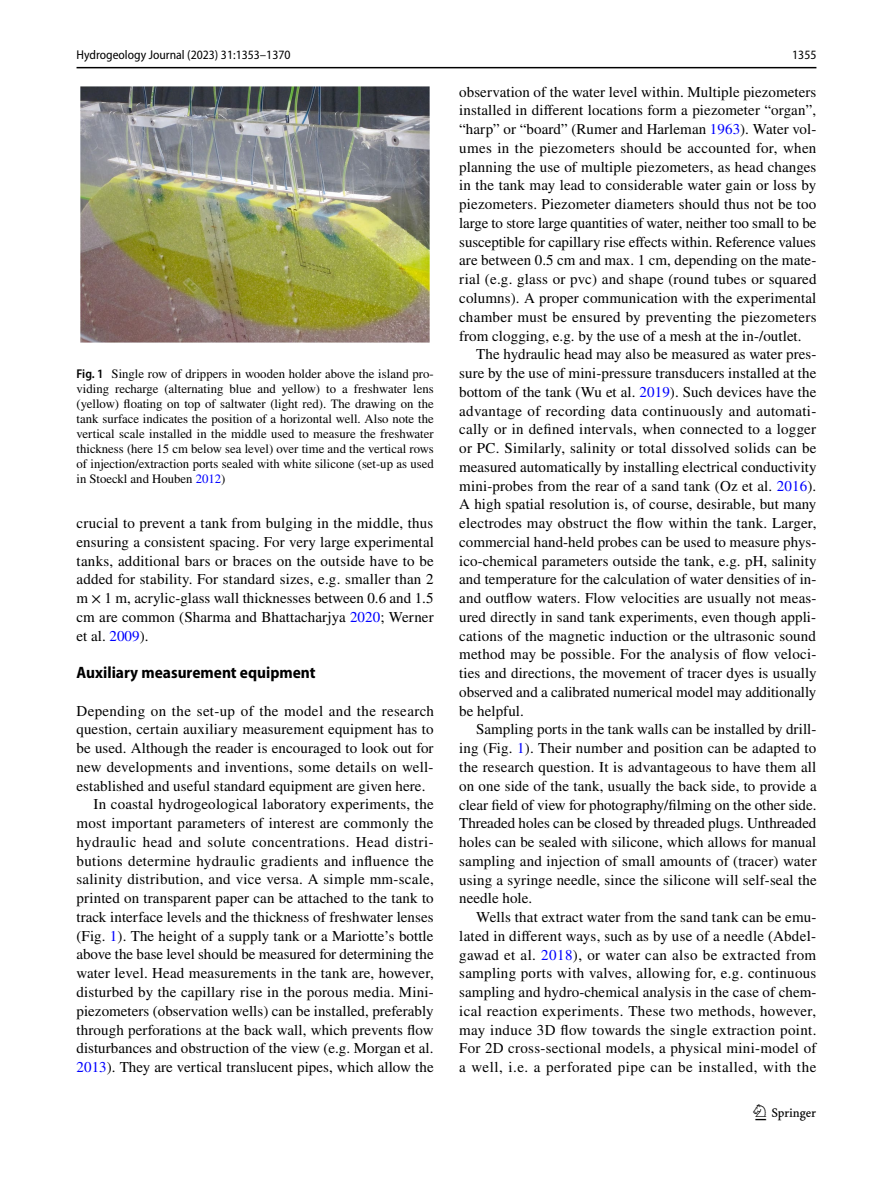
<style>
.page{position:relative;width:893px;height:1187px;background:#fff}
.page>*{position:absolute;margin:0;border:0;box-sizing:border-box;transform-origin:0 0}
.t1{font:22.5px "Springnew Regular 3";color:#000}
.t2{font:700 semi-condensed 16.5px "Myriad Pro";color:#000}
.t3{font:15px/18.8px "STIX";letter-spacing:.005em;color:#000;text-align:justify}
.t4{font:15px "STIX";letter-spacing:.025em;color:#000}
.t5{font:15px "STIX";letter-spacing:.03em;color:#000}
.t6{font:15px "STIX";letter-spacing:.035em;color:#000}
.t7{font:12.75px/15px "STIX";color:#000;text-align:justify}
.t8{font:semi-condensed 12.75px "Myriad Pro";color:#000}
.s1{font-family:"Myriad Pro";font-weight:600;font-stretch:semi-condensed}
.s2{color:#00f}
</style>
<div class="page">
<hr style="left:77px;top:67px;width:739px;height:1px;background:#000">
<img style="left:81px;top:87px;width:348px;height:256px">
<p class="t8" style="left:77px;top:48px;width:215px">Hydrogeology Journal (2023) 31:1353–1370</p>
<p class="t8" style="left:792px;top:48px;width:26px">1355</p>
<p class="t7" style="left:77px;top:367px;width:359px"><span class="s1">Fig. 1</span> Single row of drippers in wooden holder above the island pro&shy;viding recharge (alternating blue and yellow) to a freshwater lens (yellow) floating on top of saltwater (light red). The drawing on the tank surface indicates the position of a horizontal well. Also note the vertical scale installed in the middle used to measure the freshwater thickness (here 15 cm below sea level) over time and the vertical rows of injection/extraction ports sealed with white silicone (set-up as used in Stoeckl and Houben <span class="s2">2012</span>)</p>
<p class="t3" style="left:77px;top:514px;width:359px">crucial to prevent a tank from bulging in the middle, thus ensuring a consistent spacing. For very large experimental tanks, additional bars or braces on the outside have to be added for stability. For standard sizes, e.g. smaller than 2 m × 1 m, acrylic-glass wall thicknesses between 0.6 and 1.5 cm are common (Sharma and Bhattacharjya <span class="s2">2020</span>; Werner et al. <span class="s2">2009</span>).</p>
<p class="t2" style="left:77px;top:663px;width:241px">Auxiliary measurement equipment</p>
<p class="t4" style="left:77px;top:700px;width:359px">Depending on the set-up of the model and the research</p>
<p class="t3" style="left:77px;top:721px;width:358px">question, certain auxiliary measurement equipment has to</p>
<p class="t3" style="left:77px;top:739px;width:359px">be used. Although the reader is encouraged to look out for</p>
<p class="t3" style="left:77px;top:758px;width:359px">new developments and inventions, some details on well-</p>
<p class="t3" style="left:77px;top:777px;width:350px">established and useful standard equipment are given here.</p>
<p class="t3" style="left:94px;top:796px;width:342px">In coastal hydrogeological laboratory experiments, the</p>
<p class="t3" style="left:77px;top:814px;width:358px">most important parameters of interest are commonly the</p>
<p class="t5" style="left:77px;top:831px;width:359px">hydraulic head and solute concentrations. Head distri-</p>
<p class="t3" style="left:77px;top:852px;width:359px">butions determine hydraulic gradients and influence the</p>
<p class="t3" style="left:77px;top:871px;width:359px">salinity distribution, and vice versa. A simple mm-scale,</p>
<p class="t3" style="left:77px;top:889px;width:359px">printed on transparent paper can be attached to the tank to</p>
<p class="t3" style="left:77px;top:908px;width:359px">track interface levels and the thickness of freshwater lenses</p>
<p class="t3" style="left:77px;top:927px;width:359px">(Fig. <span class="s2">1</span>). The height of a supply tank or a Mariotte’s bottle</p>
<p class="t3" style="left:77px;top:946px;width:359px">above the base level should be measured for determining the</p>
<p class="t3" style="left:77px;top:964px;width:359px">water level. Head measurements in the tank are, however,</p>
<p class="t3" style="left:77px;top:983px;width:359px">disturbed by the capillary rise in the porous media. Mini-</p>
<p class="t3" style="left:77px;top:1002px;width:359px">piezometers (observation wells) can be installed, preferably</p>
<p class="t3" style="left:77px;top:1021px;width:359px">through perforations at the back wall, which prevents flow</p>
<p class="t3" style="left:77px;top:1039px;width:359px">disturbances and obstruction of the view (e.g. Morgan et al.</p>
<p class="t3" style="left:77px;top:1058px;width:359px"><span class="s2">2013</span>). They are vertical translucent pipes, which allow the</p>
<p class="t3" style="left:459px;top:83px;width:359px">observation of the water level within. Multiple piezometers</p>
<p class="t3" style="left:459px;top:102px;width:358px">installed in different locations form a piezometer “organ”,</p>
<p class="t3" style="left:459px;top:121px;width:359px">“harp” or “board” (Rumer and Harleman <span class="s2">1963</span>). Water vol-</p>
<p class="t3" style="left:459px;top:139px;width:359px">umes in the piezometers should be accounted for, when</p>
<p class="t3" style="left:459px;top:158px;width:359px">planning the use of multiple piezometers, as head changes</p>
<p class="t3" style="left:459px;top:177px;width:358px">in the tank may lead to considerable water gain or loss by</p>
<p class="t3" style="left:459px;top:196px;width:359px">piezometers. Piezometer diameters should thus not be too</p>
<p class="t3" style="left:459px;top:214px;width:359px">large to store large quantities of water, neither too small to be</p>
<p class="t3" style="left:459px;top:233px;width:358px">susceptible for capillary rise effects within. Reference values</p>
<p class="t3" style="left:459px;top:252px;width:359px">are between 0.5 cm and max. 1 cm, depending on the mate-</p>
<p class="t3" style="left:459px;top:271px;width:359px">rial (e.g. glass or pvc) and shape (round tubes or squared</p>
<p class="t3" style="left:459px;top:289px;width:359px">columns). A proper communication with the experimental</p>
<p class="t3" style="left:459px;top:308px;width:359px">chamber must be ensured by preventing the piezometers</p>
<p class="t3" style="left:459px;top:327px;width:344px">from clogging, e.g. by the use of a mesh at the in-/outlet.</p>
<p class="t3" style="left:476px;top:346px;width:342px">The hydraulic head may also be measured as water pres-</p>
<p class="t3" style="left:459px;top:364px;width:359px">sure by the use of mini-pressure transducers installed at the</p>
<p class="t3" style="left:459px;top:383px;width:359px">bottom of the tank (Wu et al. <span class="s2">2019</span>). Such devices have the</p>
<p class="t3" style="left:459px;top:402px;width:359px">advantage of recording data continuously and automati-</p>
<p class="t3" style="left:459px;top:421px;width:358px">cally or in defined intervals, when connected to a logger</p>
<p class="t3" style="left:459px;top:439px;width:359px">or PC. Similarly, salinity or total dissolved solids can be</p>
<p class="t3" style="left:459px;top:458px;width:359px">measured automatically by installing electrical conductivity</p>
<p class="t3" style="left:459px;top:477px;width:359px">mini-probes from the rear of a sand tank (Oz et al. <span class="s2">2016</span>).</p>
<p class="t3" style="left:459px;top:496px;width:359px">A high spatial resolution is, of course, desirable, but many</p>
<p class="t3" style="left:459px;top:514px;width:359px">electrodes may obstruct the flow within the tank. Larger,</p>
<p class="t3" style="left:459px;top:533px;width:359px">commercial hand-held probes can be used to measure phys-</p>
<p class="t3" style="left:459px;top:552px;width:359px">ico-chemical parameters outside the tank, e.g. pH, salinity</p>
<p class="t3" style="left:459px;top:571px;width:359px">and temperature for the calculation of water densities of in-</p>
<p class="t3" style="left:459px;top:589px;width:359px">and outflow waters. Flow velocities are usually not meas-</p>
<p class="t3" style="left:459px;top:608px;width:358px">ured directly in sand tank experiments, even though appli-</p>
<p class="t3" style="left:459px;top:627px;width:358px">cations of the magnetic induction or the ultrasonic sound</p>
<p class="t3" style="left:459px;top:646px;width:359px">method may be possible. For the analysis of flow veloci-</p>
<p class="t3" style="left:459px;top:664px;width:359px">ties and directions, the movement of tracer dyes is usually</p>
<p class="t3" style="left:459px;top:683px;width:359px">observed and a calibrated numerical model may additionally</p>
<p class="t3" style="left:459px;top:702px;width:66px">be helpful.</p>
<p class="t3" style="left:476px;top:721px;width:342px">Sampling ports in the tank walls can be installed by drill-</p>
<p class="t3" style="left:459px;top:739px;width:359px">ing (Fig. <span class="s2">1</span>). Their number and position can be adapted to</p>
<p class="t3" style="left:459px;top:758px;width:359px">the research question. It is advantageous to have them all</p>
<p class="t3" style="left:459px;top:777px;width:359px">on one side of the tank, usually the back side, to provide a</p>
<p class="t3" style="left:459px;top:796px;width:359px">clear field of view for photography/filming on the other side.</p>
<p class="t3" style="left:459px;top:814px;width:359px">Threaded holes can be closed by threaded plugs. Unthreaded</p>
<p class="t3" style="left:459px;top:833px;width:359px">holes can be sealed with silicone, which allows for manual</p>
<p class="t3" style="left:459px;top:852px;width:359px">sampling and injection of small amounts of (tracer) water</p>
<p class="t3" style="left:459px;top:871px;width:359px">using a syringe needle, since the silicone will self-seal the</p>
<p class="t3" style="left:459px;top:889px;width:75px">needle hole.</p>
<p class="t3" style="left:476px;top:908px;width:342px">Wells that extract water from the sand tank can be emu-</p>
<p class="t3" style="left:459px;top:927px;width:358px">lated in different ways, such as by use of a needle (Abdel-</p>
<p class="t5" style="left:459px;top:944px;width:359px">gawad et al. <span class="s2">2018</span>), or water can also be extracted from</p>
<p class="t3" style="left:459px;top:964px;width:359px">sampling ports with valves, allowing for, e.g. continuous</p>
<p class="t3" style="left:459px;top:983px;width:359px">sampling and hydro-chemical analysis in the case of chem-</p>
<p class="t4" style="left:459px;top:1000px;width:359px">ical reaction experiments. These two methods, however,</p>
<p class="t4" style="left:459px;top:1019px;width:359px">may induce 3D flow towards the single extraction point.</p>
<p class="t3" style="left:459px;top:1039px;width:359px">For 2D cross-sectional models, a physical mini-model of</p>
<p class="t6" style="left:459px;top:1056px;width:359px">a well, i.e. a perforated pipe can be installed, with the</p>
<h1 class="t1" style="left:755px;top:1104px;width:62px">1 3</h1>
</div>
